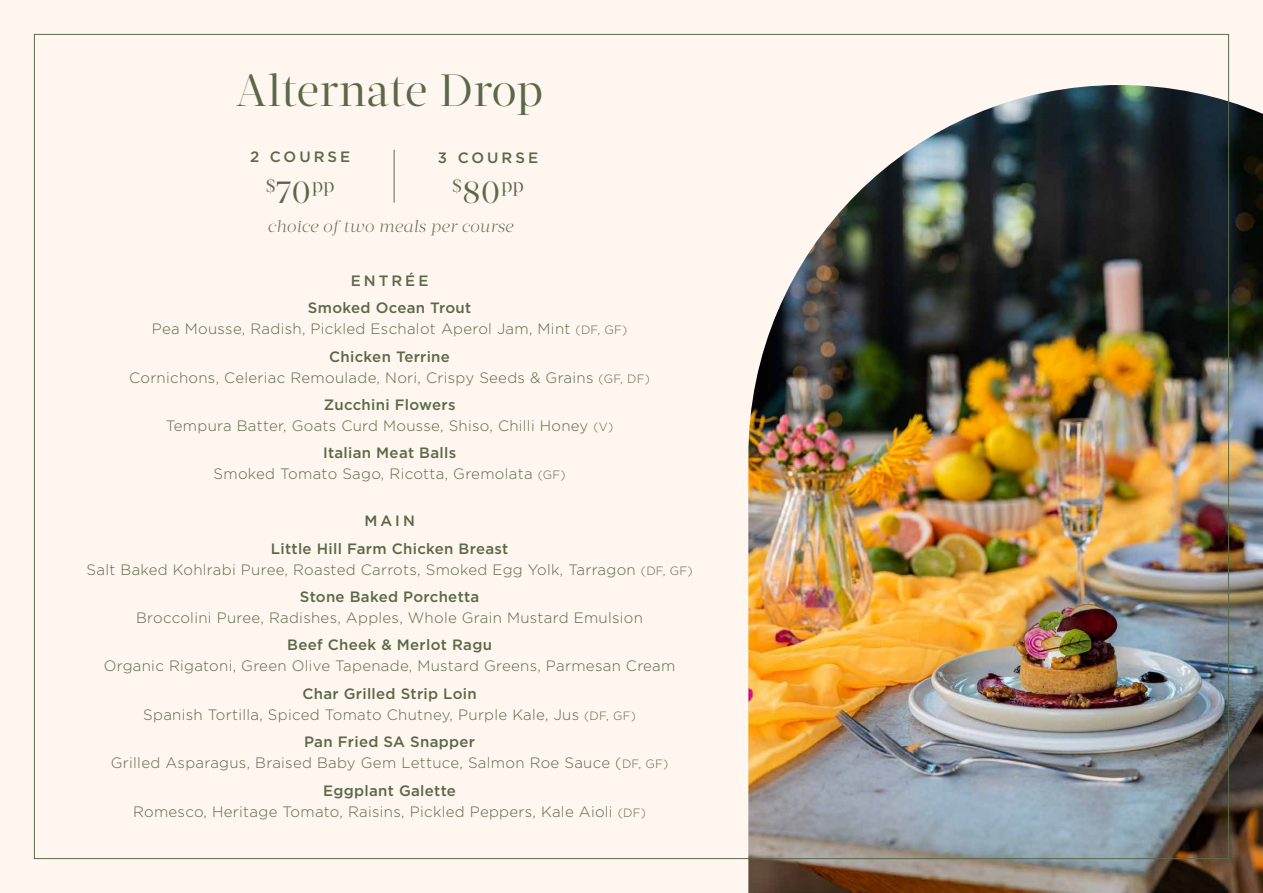
<style>
.page{position:relative;width:1263px;height:893px;background:#fff6ef}
.page>*{position:absolute;margin:0;border:0;box-sizing:border-box;transform-origin:0 0}
.t1{font:45px "Acta Display";color:#5a694a}
.t2{font:19.2px "Acta Display";color:#5a694a}
.t3{font:italic 300 16.5px "Acta Display";letter-spacing:.005em;color:#5a694a;scale:1.05 1}
.t4{font:300 15px/27.5px "Gotham";letter-spacing:.02em;color:#5a694a;text-align:center}
.t5{font:500 15px/27.3px "Gotham";letter-spacing:.02em;color:#5a694a;text-align:center}
.s1{font-size:33px}
.s2{font-size:12px}
.s3{font-weight:500}
</style>
<div class="page">
<img style="left:748px;top:85px;width:515px;height:808px">
<hr style="left:394px;top:150px;width:1px;height:53px;background:#5a694a">
<h1 class="t1" style="left:236px;top:64px;width:309px">Alternate Drop</h1>
<p class="t5" style="left:250px;top:143px;width:102px">2 COURSE</p>
<p class="t5" style="left:438px;top:143px;width:102px">3 COURSE</p>
<p class="t2" style="left:266px;top:174px;width:70px">$<span class="s1">70</span>pp</p>
<p class="t2" style="left:452px;top:174px;width:73px">$<span class="s1">80</span>pp</p>
<p class="t3" style="left:268px;top:217px;width:236px">choice of two meals per course</p>
<p class="t5" style="left:308px;top:267px;width:165px">ENTRÉE<br>Smoked Ocean Trout</p>
<p class="t4" style="left:152px;top:315px;width:477px">Pea Mousse, Radish, Pickled Eschalot Aperol Jam, Mint <span class="s2">(DF, GF)<br></span><span class="s3">Chicken Terrine</span></p>
<p class="t4" style="left:129px;top:363px;width:522px">Cornichons, Celeriac Remoulade, Nori, Crispy Seeds &amp; Grains <span class="s2">(GF, DF)<br></span><span class="s3">Zucchini Flowers</span></p>
<p class="t4" style="left:166px;top:411px;width:449px">Tempura Batter, Goats Curd Mousse, Shiso, Chilli Honey <span class="s2">(V)<br></span><span class="s3">Italian Meat Balls</span></p>
<p class="t4" style="left:214px;top:460px;width:354px">Smoked Tomato Sago, Ricotta, Gremolata <span class="s2">(GF)</span></p>
<p class="t5" style="left:271px;top:507px;width:239px">MAIN<br>Little Hill Farm Chicken Breast</p>
<p class="t4" style="left:87px;top:555px;width:607px">Salt Baked Kohlrabi Puree, Roasted Carrots, Smoked Egg Yolk, Tarragon <span class="s2">(DF, GF)<br></span><span class="s3">Stone Baked Porchetta</span></p>
<p class="t4" style="left:136px;top:604px;width:508px">Broccolini Puree, Radishes, Apples, Whole Grain Mustard Emulsion</p>
<p class="t5" style="left:287px;top:631px;width:206px">Beef Cheek &amp; Merlot Ragu</p>
<p class="t4" style="left:104px;top:652px;width:573px">Organic Rigatoni, Green Olive Tapenade, Mustard Greens, Parmesan Cream</p>
<p class="t4" style="left:143px;top:683px;width:494px;line-height:21px"><span class="s3">Char Grilled Strip Loin<br></span>Spanish Tortilla, Spiced Tomato Chutney, Purple Kale, Jus <span class="s2">(DF, GF)</span></p>
<p class="t4" style="left:111px;top:731px;width:559px;line-height:21px"><span class="s3">Pan Fried SA Snapper<br></span>Grilled Asparagus, Braised Baby Gem Lettuce, Salmon Roe Sauce (<span class="s2">DF, GF)</span></p>
<p class="t4" style="left:133px;top:779px;width:514px;line-height:21px"><span class="s3">Eggplant Galette<br></span>Romesco, Heritage Tomato, Raisins, Pickled Peppers, Kale Aioli <span class="s2">(DF)</span></p>
</div>
